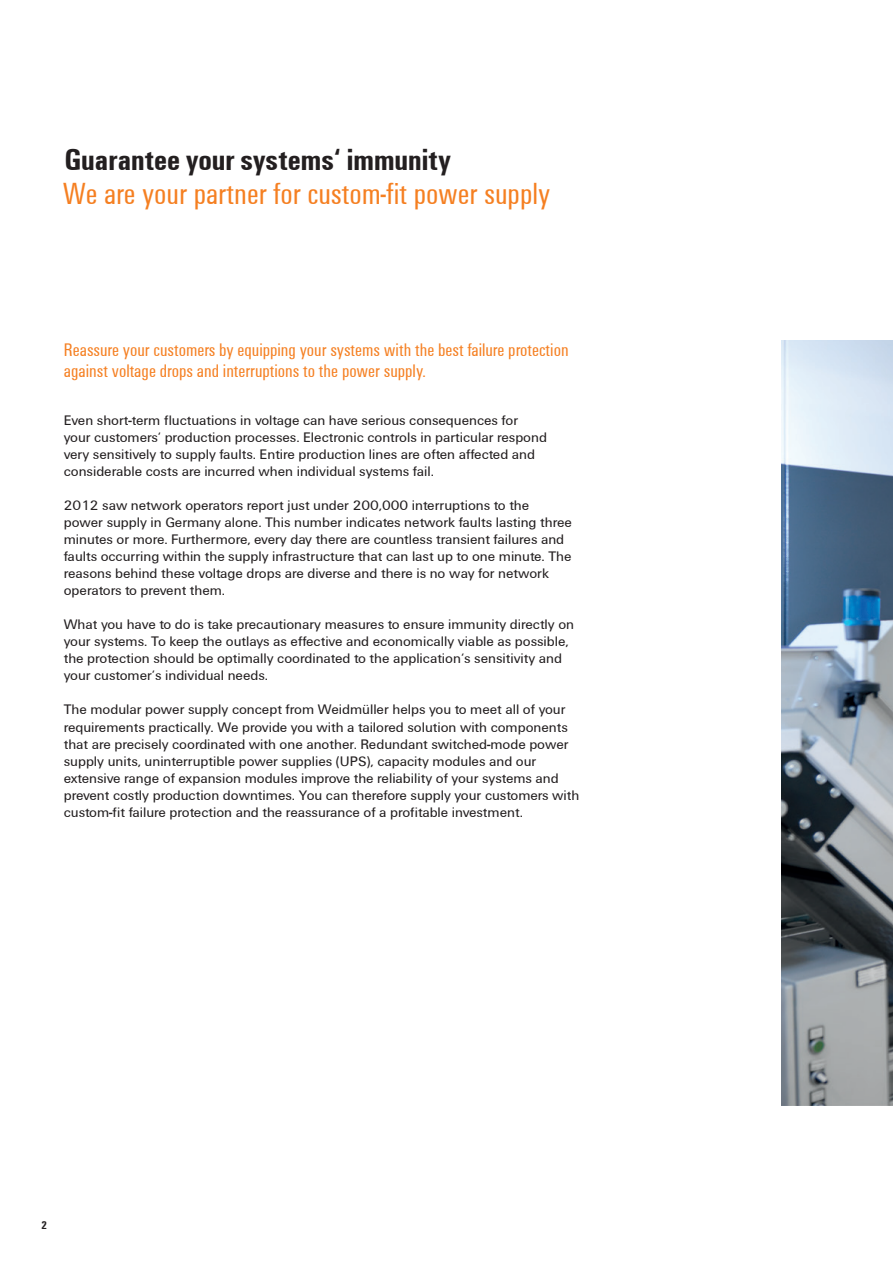
<style>
.page{position:relative;width:893px;height:1263px;background:#fff}
.page>*{position:absolute;margin:0;border:0;box-sizing:border-box;transform-origin:0 0}
.t1{font:31.5px "Weidmueller Condensed";color:#f57f21}
.t2{font:700 31.5px "Weidmueller Condensed";color:#231f20}
.t3{font:18.75px/21.3px "Weidmueller Condensed";color:#f57f21}
.t4{font:14.25px/17px "Weidmueller";color:#231f20}
.t5{font:700 11.7px "Weidmueller Condensed";color:#231f20}
</style>
<div class="page">
<img style="left:781px;top:340px;width:112px;height:765px">
<h1 class="t2" style="left:65px;top:141px;width:388px">Guarantee your systems‘ immunity</h1>
<h1 class="t1" style="left:63px;top:175px;width:489px">We are your partner for custom-fit power supply</h1>
<h2 class="t3" style="left:64px;top:339px;width:506px">Reassure your customers by equipping your systems with the best failure protection against voltage drops and interruptions to the power supply.</h2>
<p class="t4" style="left:64px;top:412px;width:485px">Even short-term fluctuations in voltage can have serious consequences for your customers‘ production processes. Electronic controls in particular respond very sensitively to supply faults. Entire production lines are often affected and considerable costs are incurred when individual systems fail.</p>
<p class="t4" style="left:64px;top:497px;width:510px">2012 saw network operators report just under 200,000 interruptions to the power supply in Germany alone. This number indicates network faults lasting three minutes or more. Furthermore, every day there are countless transient failures and faults occurring within the supply infrastructure that can last up to one minute. The reasons behind these voltage drops are diverse and there is no way for network operators to prevent them.</p>
<p class="t4" style="left:64px;top:616px;width:512px">What you have to do is take precautionary measures to ensure immunity directly on your systems. To keep the outlays as effective and economically viable as possible, the protection should be optimally coordinated to the application‘s sensitivity and your customer‘s individual needs.</p>
<p class="t4" style="left:64px;top:701px;width:517px">The modular power supply concept from Weidmüller helps you to meet all of your requirements practically. We provide you with a tailored solution with components that are precisely coordinated with one another. Redundant switched-mode power supply units, uninterruptible power supplies (UPS), capacity modules and our extensive range of expansion modules improve the reliability of your systems and prevent costly production downtimes. You can therefore supply your customers with custom-fit failure protection and the reassurance of a profitable investment.</p>
<p class="t5" style="left:41px;top:1218px;width:7px">2</p>
</div>
